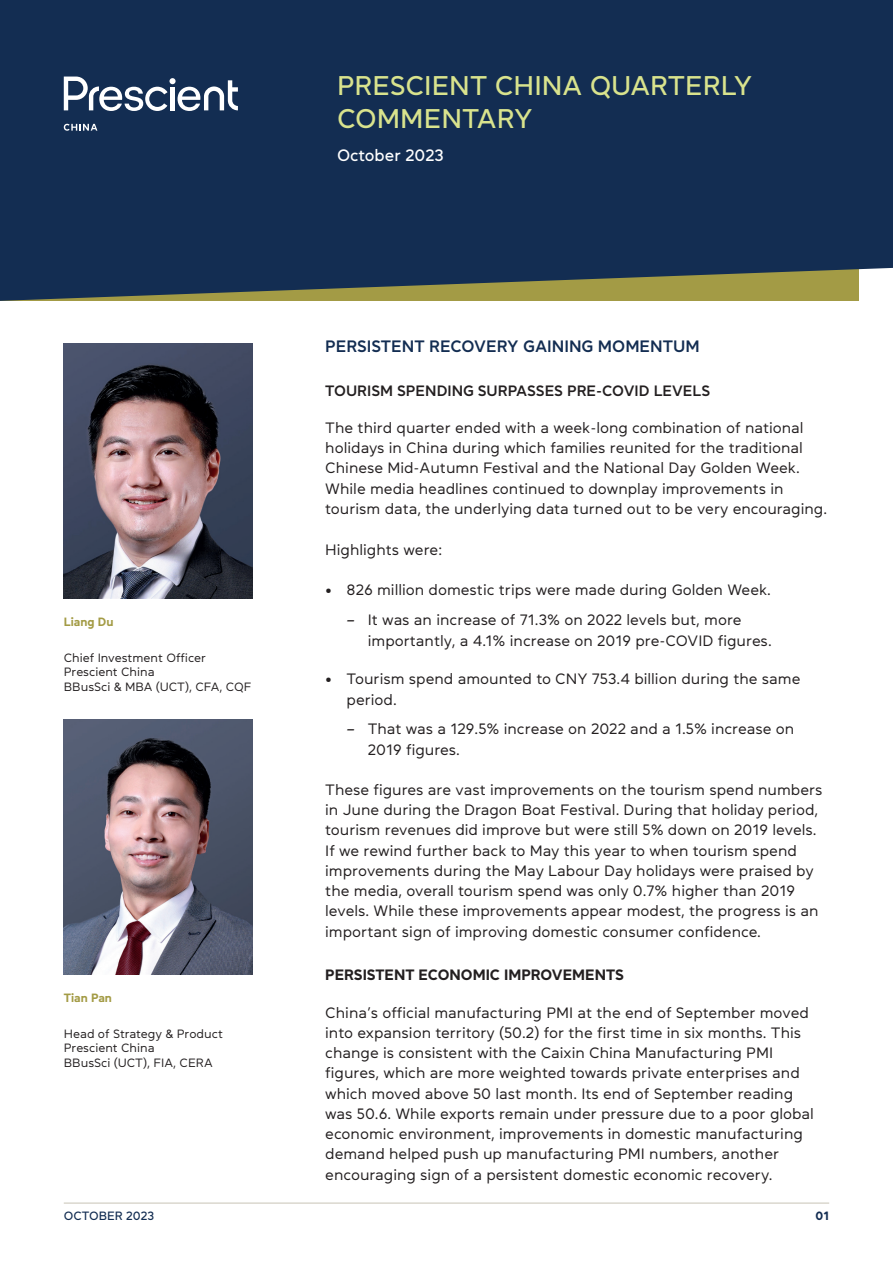
<style>
.page{position:relative;width:893px;height:1263px;background:#fff}
.page>*{position:absolute;margin:0;border:0;box-sizing:border-box;transform-origin:0 0}
.t1{font:500 27px/32.4px "Daikon";color:#d9e38d}
.t2{font:600 16.5px "Daikon";color:#132d52}
.t3{font:500 16.5px "Daikon";color:#fff}
.t4{font:15px/20.2px "Daikon";color:#231f20}
.t5{font:600 15px "Daikon";color:#231f20}
.t6{font:700 15px "Daikon";color:#231f20}
.t7{font:12px/14.4px "Daikon";color:#231f20}
.t8{font:700 12px "Daikon";color:#a39b45}
.t9{font:500 12px "Daikon";color:#132d52}
.t10{font:700 12px "Daikon";color:#132d52}
.s1{font-weight:500;font-style:italic}
</style>
<div class="page">
<div style="left:0;top:0;width:893px;height:301px;background:#132d52"></div>
<hr style="left:64px;top:1203px;width:765px;height:1px;background:#c7c3b5">
<svg style="left:63px;top:77px;width:175px;height:36px"></svg>
<div style="left:169px;top:78px;width:7px;height:6px;background:#fff;border-radius:50%"></div>
<svg style="left:63px;top:124px;width:115px;height:8px"></svg>
<img style="left:64px;top:344px;width:188px;height:255px">
<img style="left:64px;top:720px;width:188px;height:255px">
<p class="t8" style="left:64px;top:614px;width:51px">Liang Du</p>
<p class="t7" style="left:64px;top:650px;width:189px">Chief Investment Officer<br>Prescient China<br>BBusSci &amp; MBA (UCT), CFA, CQF</p>
<p class="t8" style="left:64px;top:990px;width:50px">Tian Pan</p>
<p class="t7" style="left:64px;top:1026px;width:161px">Head of Strategy &amp; Product<br>Prescient China<br>BBusSci (UCT), FIA, CERA</p>
<h1 class="t1" style="left:337px;top:69px;width:417px">PRESCIENT CHINA QUARTERLY<br>COMMENTARY</h1>
<p class="t3" style="left:337px;top:144px;width:108px">October 2023</p>
<p class="t2" style="left:325px;top:335px;width:376px">PERSISTENT RECOVERY GAINING MOMENTUM</p>
<p class="t5" style="left:325px;top:380px;width:386px">TOURISM SPENDING SURPASSES PRE-COVID LEVELS</p>
<p class="t4" style="left:325px;top:417px;width:503px">The third quarter ended with a week-long combination of national holidays in China during which families reunited for the traditional Chinese Mid-Autumn Festival and the National Day Golden Week.<br>While media headlines continued to downplay improvements in tourism data, the underlying data turned out to be very encouraging.</p>
<p class="t4" style="left:325px;top:539px;width:118px">Highlights were:</p>
<p class="t4" style="left:325px;top:579px;width:447px">• 826 million domestic trips were made during Golden Week.</p>
<p class="t4" style="left:368px;top:609px;width:405px;line-height:21px;text-indent:-21px"><span class="s1">–</span> It was an increase of 71.3% on 2022 levels but, more importantly, a 4.1% increase on 2019 pre-COVID figures.</p>
<p class="t4" style="left:347px;top:668px;width:455px;line-height:21px;text-indent:-21px">• Tourism spend amounted to CNY 753.4 billion during the same period.</p>
<p class="t4" style="left:368px;top:718px;width:428px;line-height:21px;text-indent:-21px"><span class="s1">–</span> That was a 129.5% increase on 2022 and a 1.5% increase on<br>2019 figures.</p>
<p class="t4" style="left:325px;top:779px;width:499px">These figures are vast improvements on the tourism spend numbers in June during the Dragon Boat Festival. During that holiday period, tourism revenues did improve but were still 5% down on 2019 levels.<br>If we rewind further back to May this year to when tourism spend improvements during the May Labour Day holidays were praised by the media, overall tourism spend was only 0.7% higher than 2019 levels. While these improvements appear modest, the progress is an important sign of improving domestic consumer confidence.</p>
<p class="t6" style="left:325px;top:965px;width:300px">PERSISTENT ECONOMIC IMPROVEMENTS</p>
<p class="t4" style="left:325px;top:1002px;width:490px">China’s official manufacturing PMI at the end of September moved into expansion territory (50.2) for the first time in six months. This change is consistent with the Caixin China Manufacturing PMI figures, which are more weighted towards private enterprises and which moved above 50 last month. Its end of September reading was 50.6. While exports remain under pressure due to a poor global economic environment, improvements in domestic manufacturing demand helped push up manufacturing PMI numbers, another encouraging sign of a persistent domestic economic recovery.</p>
<p class="t9" style="left:64px;top:1208px;width:92px">OCTOBER 2023</p>
<p class="t10" style="left:816px;top:1208px;width:15px">01</p>
</div>
